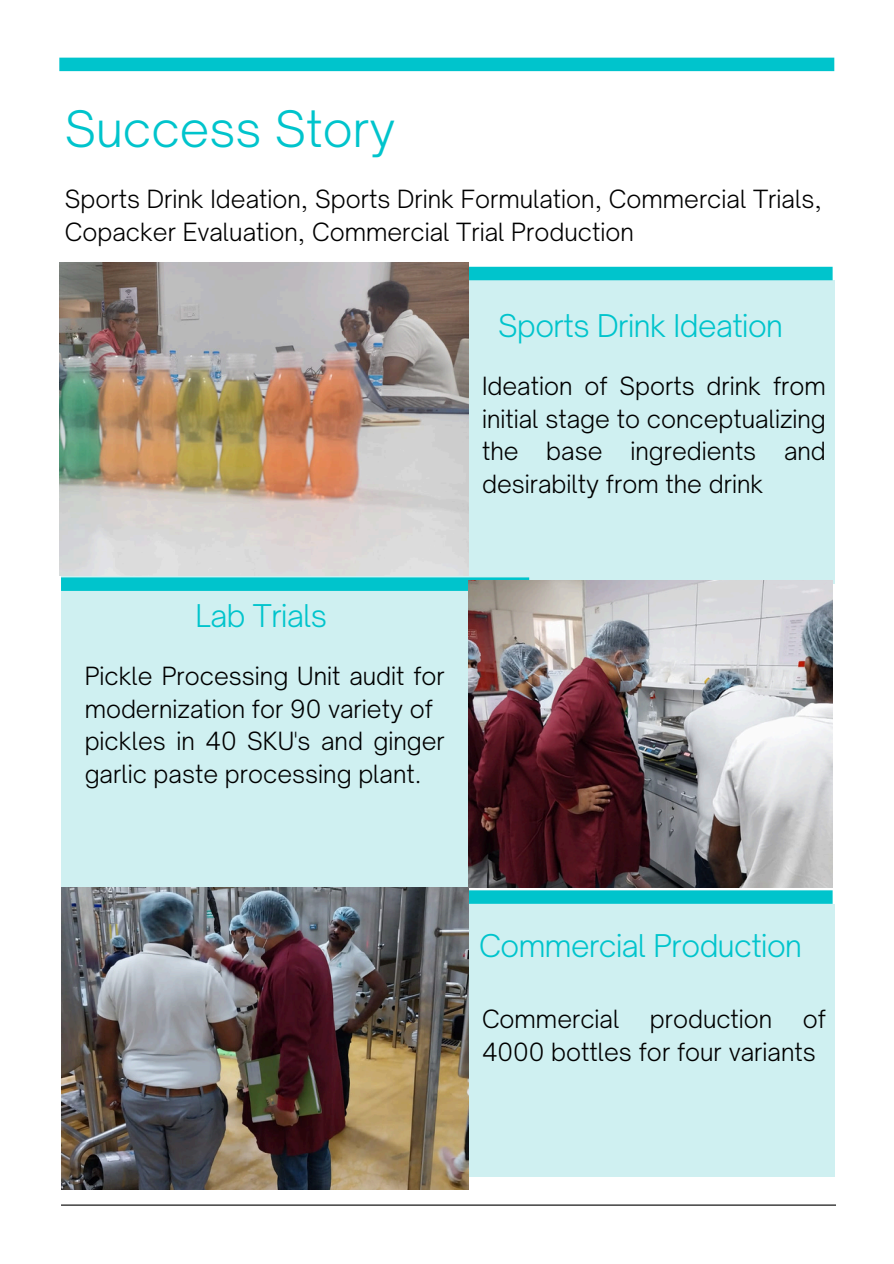
<style>
.page{position:relative;width:894px;height:1264px;background:#fff}
.page>*{position:absolute;margin:0;border:0;box-sizing:border-box;transform-origin:0 0}
.t1{font:300 48px "Open Sauce One";color:#00c4cc}
.t2{font:300 30px "Open Sauce One";letter-spacing:-.015em;color:#00c4cc}
.t3{font:300 24px/32.7px "Open Sauce One";color:#000}
</style>
<div class="page">
<div style="left:59px;top:58px;width:775px;height:13px;background:#00c4cc"></div>
<hr style="left:61px;top:1204px;width:774px;height:1px;background:#000">
<div style="left:61px;top:903px;width:773px;height:273px;background:#cff0f1"></div>
<div style="left:61px;top:591px;width:407px;height:297px;background:#cff0f1"></div>
<div style="left:61px;top:280px;width:773px;height:304px;background:#cff0f1"></div>
<div style="left:400px;top:890px;width:432px;height:13px;background:#00c4cc"></div>
<div style="left:61px;top:577px;width:468px;height:14px;background:#00c4cc"></div>
<div style="left:400px;top:267px;width:432px;height:13px;background:#00c4cc"></div>
<img style="left:61px;top:887px;width:407px;height:302px">
<img style="left:468px;top:580px;width:364px;height:307px">
<img style="left:59px;top:262px;width:409px;height:313px">
<p class="t1" style="left:65px;top:99px;width:332px">Success Story</p>
<h2 class="t3" style="left:65px;top:183px;width:758px">Sports Drink Ideation, Sports Drink Formulation, Commercial Trials,<br>Copacker Evaluation, Commercial Trial Production</h2>
<p class="t2" style="left:498px;top:307px;width:286px">Sports Drink Ideation</p>
<p class="t3" style="left:482px;top:369px;width:345px;text-align:justify">Ideation of Sports drink from initial stage to conceptualizing the base ingredients and desirabilty from the drink</p>
<h2 class="t2" style="left:195px;top:597px;width:133px">Lab Trials</h2>
<h2 class="t3" style="left:85px;top:659px;width:361px">Pickle Processing Unit audit for modernization for 90 variety of</h2>
<p class="t3" style="left:85px;top:724px;width:361px">pickles in 40 SKU's and ginger garlic paste processing plant.</p>
<p class="t2" style="left:479px;top:927px;width:324px">Commercial Production</p>
<p class="t3" style="left:482px;top:1002px;width:139px">Commercial</p>
<p class="t3" style="left:649px;top:1002px;width:124px">production</p>
<p class="t3" style="left:482px;top:1002px;width:345px;text-indent:320px">of<br>4000 bottles for four variants</p>
</div>
